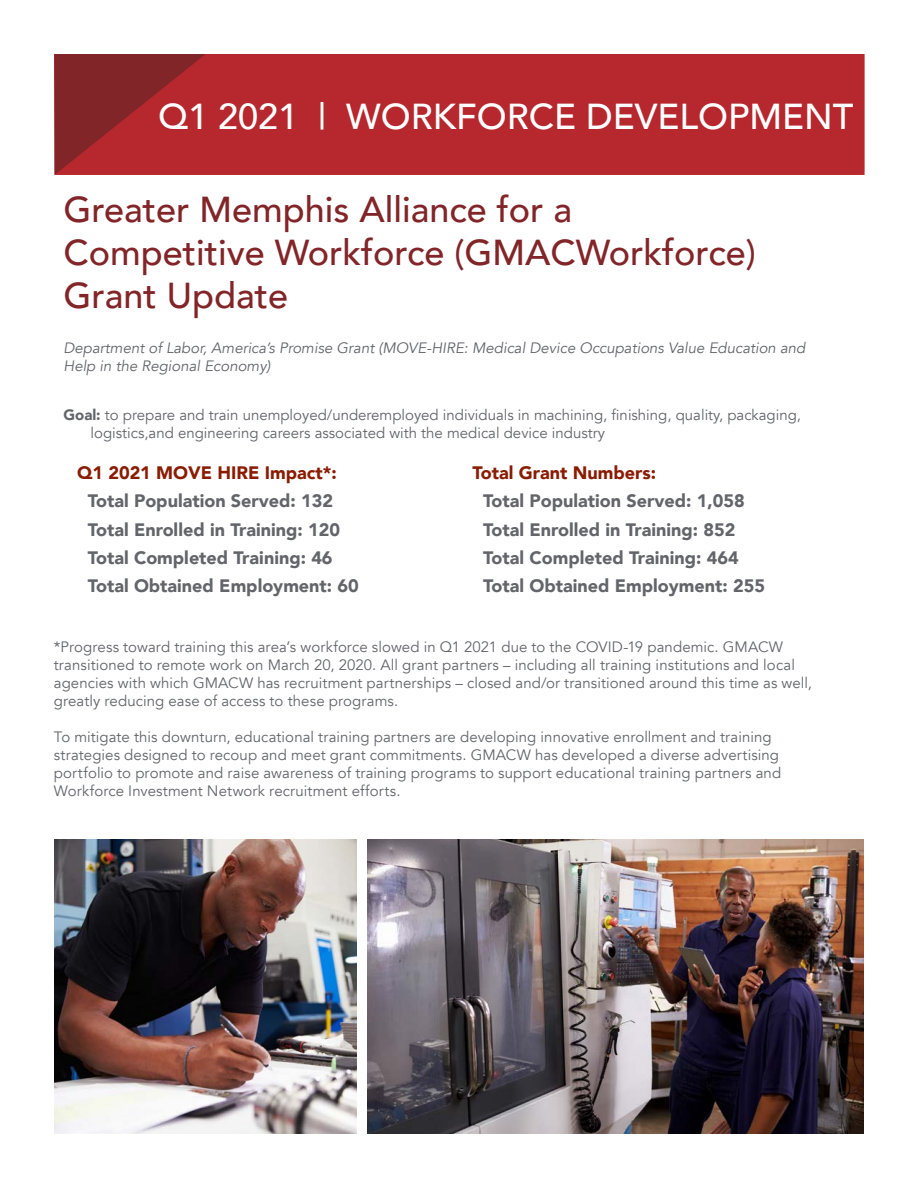
<style>
.page{position:relative;width:918px;height:1188px;background:#fff}
.page>*{position:absolute;margin:0;border:0;box-sizing:border-box;transform-origin:0 0}
.t1{font:500 36px/43.2px "Avenir";color:#822528}
.t2{font:500 36px "Avenir";color:#fff}
.t3{font:900 18px "Avenir";color:#63656a}
.t4{font:900 18px "Avenir";color:#891c02}
.t5{font:15px/18px "Avenir";letter-spacing:.005em;color:#63656a}
.t6{font:italic 15px/18px "Avenir";color:#63656a}
.s1{font-weight:900}
</style>
<div class="page">
<div style="left:54px;top:54px;width:811px;height:121px;background:#b6282d"></div>
<svg style="left:55px;top:54px;width:151px;height:121px;background:#9c262a"></svg>
<img style="left:54px;top:839px;width:302px;height:295px">
<img style="left:367px;top:839px;width:497px;height:295px">
<p class="t2" style="left:158px;top:85px;width:697px">Q1 2021 | WORKFORCE DEVELOPMENT</p>
<p class="t1" style="left:64px;top:186px;width:510px">Greater Memphis Alliance for a</p>
<p class="t1" style="left:64px;top:229px;width:694px">Competitive Workforce (GMACWorkforce)<br>Grant Update</p>
<p class="t6" style="left:64px;top:339px;width:743px">Department of Labor, America’s Promise Grant (MOVE-HIRE: Medical Device Occupations Value Education and<br>Help in the Regional Economy)</p>
<p class="t5" style="left:91px;top:407px;width:712px;text-indent:-27px"><span class="s1">Goal:</span> to prepare and train unemployed/underemployed individuals in machining, finishing, quality, packaging, logistics,and engineering careers associated with the medical device industry</p>
<p class="t4" style="left:77px;top:457px;width:261px">Q1 2021 MOVE HIRE Impact*:</p>
<p class="t3" style="left:88px;top:486px;width:247px">Total Population Served: 132</p>
<p class="t3" style="left:88px;top:514px;width:254px">Total Enrolled in Training: 120</p>
<p class="t3" style="left:88px;top:542px;width:246px">Total Completed Training: 46</p>
<p class="t3" style="left:88px;top:571px;width:273px">Total Obtained Employment: 60</p>
<p class="t4" style="left:472px;top:457px;width:185px">Total Grant Numbers:</p>
<p class="t3" style="left:483px;top:486px;width:263px">Total Population Served: 1,058</p>
<p class="t3" style="left:483px;top:514px;width:254px">Total Enrolled in Training: 852</p>
<p class="t3" style="left:483px;top:542px;width:257px">Total Completed Training: 464</p>
<p class="t3" style="left:483px;top:571px;width:283px">Total Obtained Employment: 255</p>
<p class="t5" style="left:54px;top:638px;width:760px">*Progress toward training this area’s workforce slowed in Q1 2021 due to the COVID-19 pandemic. GMACW transitioned to remote work on March 20, 2020. All grant partners – including all training institutions and local agencies with which GMACW has recruitment partnerships – closed and/or transitioned around this time as well, greatly reducing ease of access to these programs.</p>
<p class="t5" style="left:54px;top:728px;width:729px">To mitigate this downturn, educational training partners are developing innovative enrollment and training strategies designed to recoup and meet grant commitments. GMACW has developed a diverse advertising portfolio to promote and raise awareness of training programs to support educational training partners and Workforce Investment Network recruitment efforts.</p>
</div>
